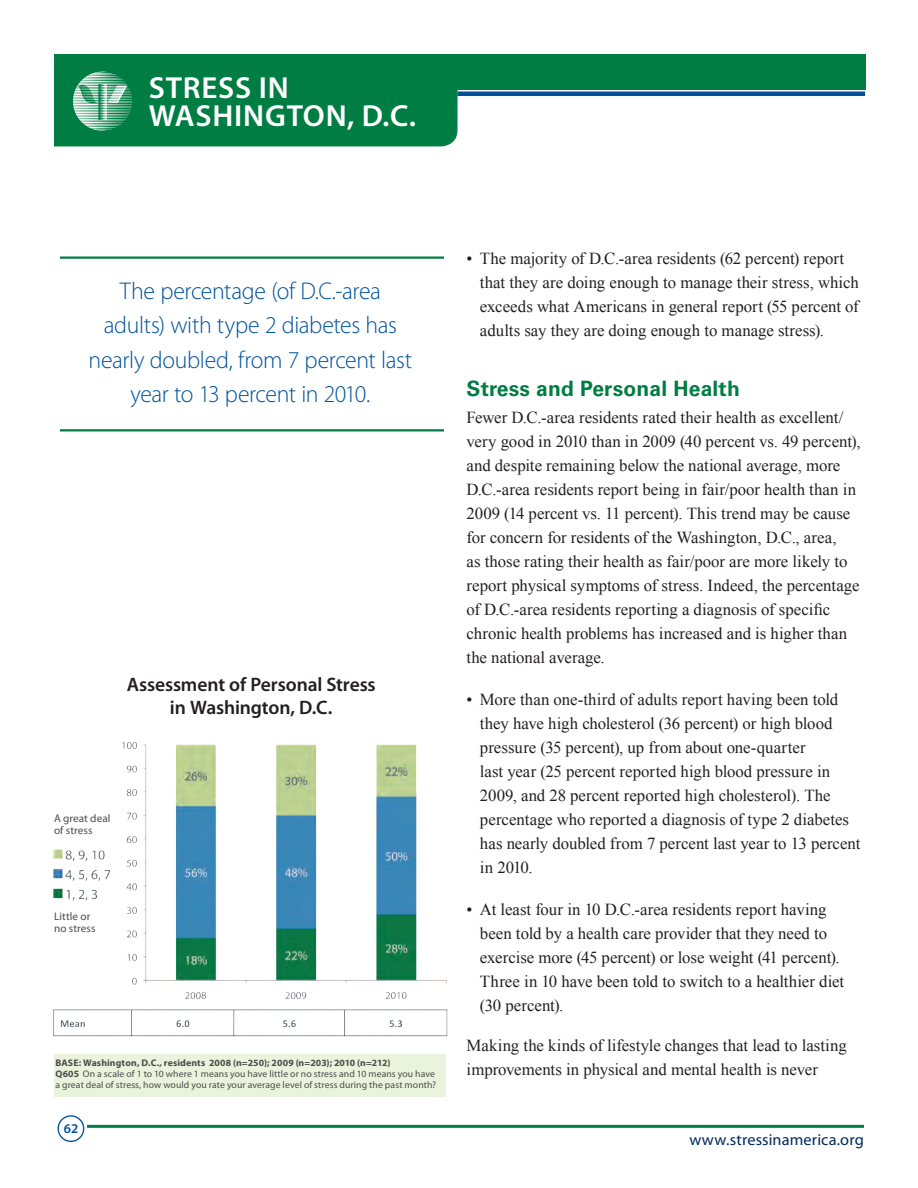
<style>
.page{position:relative;width:918px;height:1188px;background:#fff}
.page>*{position:absolute;margin:0;border:0;box-sizing:border-box;transform-origin:0 0}
.t1{font:600 30.6px/28.5px "Myriad Pro";letter-spacing:.025em;color:#fff}
.t2{font:300 24.3px/34.5px "Myriad Pro";letter-spacing:-.015em;color:#01529b;text-align:center}
.t3{font:700 21.15px "Univers LT Std";letter-spacing:.01em;color:#007d43}
.t4{font:600 19.5px/22.5px "Myriad Pro";letter-spacing:-.005em;color:#231f20;text-align:center}
.t5{font:16.8px/24px "Times New Roman";color:#231f20}
.t6{font:16.05px "Myriad Pro";letter-spacing:.005em;color:#00295c}
.t7{font:600 13.5px "Myriad Pro";color:#01529b}
.t8{font:10.95px/12px "Myriad Pro";letter-spacing:.005em;color:#4b4c4d}
.t9{font:9.6px/10.9px "Myriad Pro";letter-spacing:.01em;color:#4b4c4d}
.s1{font-weight:700}
</style>
<div class="page">
<div style="left:54px;top:54px;width:811px;height:36px;background:#007d43"></div>
<svg style="left:54px;top:71px;width:404px;height:75px"></svg>
<hr style="left:87px;top:1125px;width:777px;height:3px;background:#007d43">
<hr style="left:458px;top:92px;width:407px;height:4px;background:#01529b">
<div style="left:58px;top:1115px;width:26px;height:27px;border:1px solid #01529b;border-radius:50%"></div>
<div style="left:54px;top:1054px;width:392px;height:42px;background:#eaf3db"></div>
<img style="left:53px;top:742px;width:395px;height:295px">
<hr style="left:60px;top:256px;width:384px;height:3px;background:#007d43">
<hr style="left:60px;top:429px;width:384px;height:2px;background:#007d43">
<h1 class="t1" style="left:149px;top:72px;width:269px">Stress In<br>Washington, D.C.</h1>
<h2 class="t2" style="left:89px;top:273px;width:325px">The percentage (of D.C.-area adults) with type 2 diabetes has nearly doubled, from 7 percent last year to 13 percent in 2010.</h2>
<p class="t4" style="left:127px;top:673px;width:251px">Assessment of Personal Stress in Washington, D.C.</p>
<p class="t8" style="left:54px;top:812px;width:58px">A great deal of stress</p>
<p class="t8" style="left:54px;top:910px;width:43px">Little or no stress</p>
<p class="t9" style="left:56px;top:1057px;width:382px"><span class="s1">BASE: Washington, D.C., residents 2008 (n=250); 2009 (n=203); 2010 (n=212)<br>Q605</span> On a scale of 1 to 10 where 1 means you have little or no stress and 10 means you have a great deal of stress, how would you rate your average level of stress during the past month?</p>
<p class="t7" style="left:64px;top:1120px;width:16px">62</p>
<p class="t5" style="left:480px;top:246px;width:380px;text-indent:-13px">• The majority of D.C.-area residents (62 percent) report that they are doing enough to manage their stress, which exceeds what Americans in general report (55 percent of adults say they are doing enough to manage stress).</p>
<p class="t3" style="left:466px;top:376px;width:275px">Stress and Personal Health</p>
<p class="t5" style="left:466px;top:405px;width:396px">Fewer D.C.-area residents rated their health as excellent/ very good in 2010 than in 2009 (40 percent vs. 49 percent), and despite remaining below the national average, more D.C.-area residents report being in fair/poor health than in 2009 (14 percent vs. 11 percent). This trend may be cause for concern for residents of the Washington, D.C., area,<br>as those rating their health as fair/poor are more likely to report physical symptoms of stress. Indeed, the percentage of D.C.-area residents reporting a diagnosis of specific chronic health problems has increased and is higher than the national average.</p>
<p class="t5" style="left:480px;top:687px;width:382px;text-indent:-13px">• More than one-third of adults report having been told they have high cholesterol (36 percent) or high blood pressure (35 percent), up from about one-quarter<br>last year (25 percent reported high blood pressure in 2009, and 28 percent reported high cholesterol). The percentage who reported a diagnosis of type 2 diabetes has nearly doubled from 7 percent last year to 13 percent in 2010.</p>
<p class="t5" style="left:480px;top:897px;width:366px;text-indent:-13px">• At least four in 10 D.C.-area residents report having been told by a health care provider that they need to exercise more (45 percent) or lose weight (41 percent).<br>Three in 10 have been told to switch to a healthier diet (30 percent).</p>
<p class="t5" style="left:466px;top:1033px;width:382px">Making the kinds of lifestyle changes that lead to lasting improvements in physical and mental health is never</p>
<p class="t6" style="left:689px;top:1130px;width:176px">www.stressinamerica.org</p>
</div>
